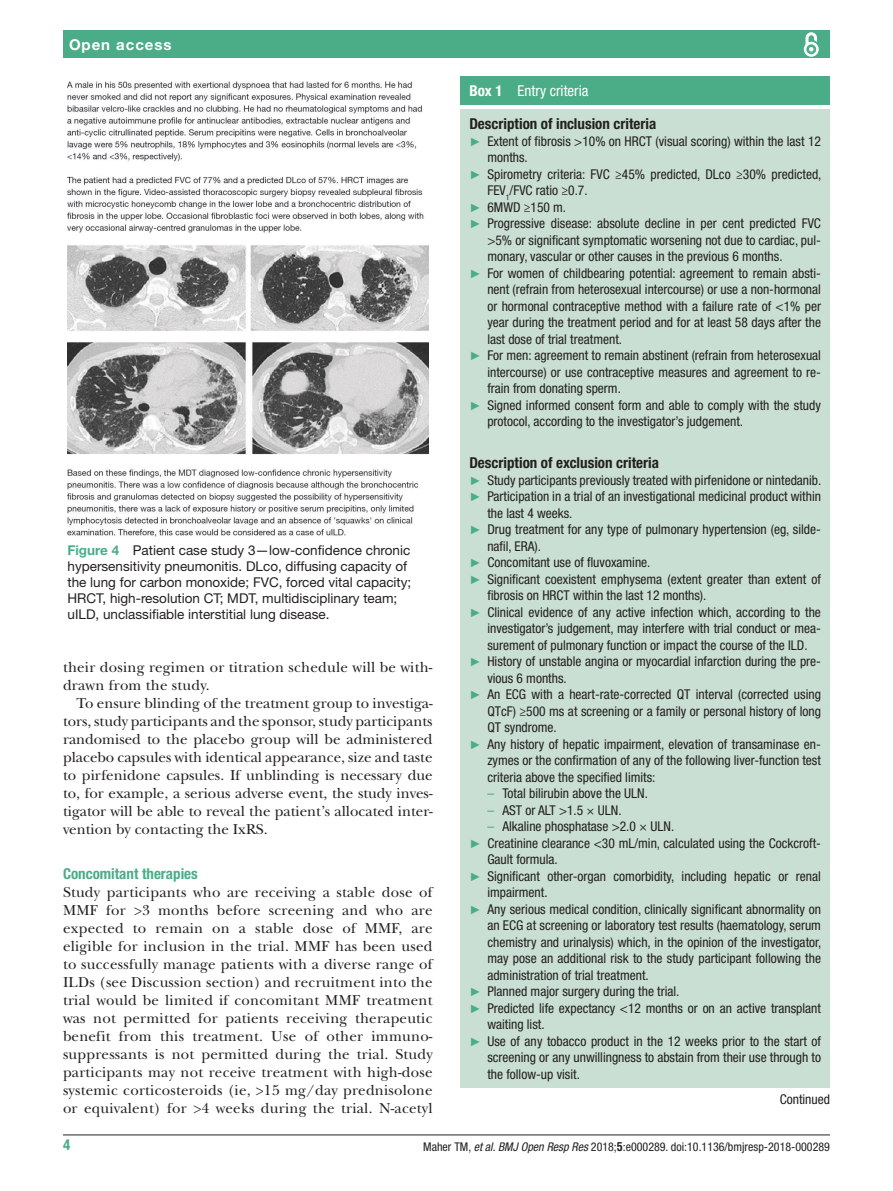
<style>
.page{position:relative;width:893px;height:1191px;background:#fff}
.page>*{position:absolute;margin:0;border:0;box-sizing:border-box;transform-origin:0 0}
.t1{font:15px/18px "New Baskerville";letter-spacing:.015em;color:#231f20;text-align:justify}
.t2{font:700 condensed 15px/32.8px "Helvetica Neue LT Std";color:#231f20}
.t3{font:700 condensed 15px "Helvetica Neue LT Std";color:#4bad87}
.t4{font:700 15px "Helvetica Neue LT Std";letter-spacing:.065em;color:#fff}
.t5{font:condensed 13.5px "Helvetica Neue LT Std";color:#231f20}
.t6{font:13.5px/16.2px "Helvetica Neue LT Std";color:#231f20}
.t7{font:condensed 12px "Helvetica Neue LT Std";color:#231f20}
.s1{font-weight:700;color:#4bad87}
.s2{color:#fff}
.s3{font-weight:400;color:#fff}
.s4{font-family:"Arial";font-stretch:normal;font-size:12px;color:#4bad87}
.s5{color:#4bad87}
.s6{font-style:italic}
.s7{font-family:"Helvetica";font-weight:700}
</style>
<div class="page">
<hr style="left:63px;top:1134px;width:767px;height:1px;background:#231f20">
<div style="left:63px;top:31px;width:767px;height:27px;background:#4bad87"></div>
<svg style="left:803px;top:32px;width:16px;height:25px"></svg>
<div style="left:808px;top:46px;width:7px;height:7px;border:1px solid #4bad87;border-radius:50%"></div>
<img style="left:68px;top:81px;width:360px;height:456px">
<div style="left:460px;top:76px;width:370px;height:29px;background:#4bad87"></div>
<div style="left:460px;top:109px;width:370px;height:979px;background:#c9dfd3"></div>
<p class="t4" style="left:69px;top:35px;width:104px">Open access</p>
<p class="t6" style="left:68px;top:541px;width:345px"><span class="s1">Figure 4</span> Patient case study 3—low-confidence chronic hypersensitivity pneumonitis. DLco, diffusing capacity of the lung for carbon monoxide; FVC, forced vital capacity; HRCT, high-resolution CT; MDT, multidisciplinary team; uILD, unclassifiable interstitial lung disease.</p>
<p class="t1" style="left:63px;top:658px;width:371px">their dosing regimen or titration schedule will be with&shy;drawn from the study.</p>
<p class="t1" style="left:63px;top:694px;width:371px;text-indent:14px">To ensure blinding of the treatment group to investiga&shy;tors, study participants and the sponsor, study participants randomised to the placebo group will be administered placebo capsules with identical appearance, size and taste to pirfenidone capsules. If unblinding is necessary due to, for example, a serious adverse event, the study inves&shy;tigator will be able to reveal the patient’s allocated inter&shy;vention by contacting the IxRS.</p>
<p class="t3" style="left:63px;top:864px;width:136px">Concomitant therapies</p>
<p class="t1" style="left:63px;top:883px;width:371px">Study participants who are receiving a stable dose of MMF for &gt;3 months before screening and who are expected to remain on a stable dose of MMF, are eligible for inclusion in the trial. MMF has been used to successfully manage patients with a diverse range of ILDs (see Discussion section) and recruitment into the trial would be limited if concomitant MMF treatment was not permitted for patients receiving therapeutic benefit from this treatment. Use of other immuno&shy;suppressants is not permitted during the trial. Study participants may not receive treatment with high-dose systemic corticosteroids (ie, &gt;15 mg/day prednisolone or equivalent) for &gt;4 weeks during the trial. N-acetyl</p>
<p class="t2" style="left:469px;top:74px;width:188px"><span class="s2">Box 1</span> <span class="s3">Entry criteria<br></span>Description of inclusion criteria</p>
<p class="t5" style="left:469px;top:133px;width:353px"><span class="s4">►</span> Extent of fibrosis &gt;10% on HRCT (visual scoring) within the last 12</p>
<p class="t5" style="left:487px;top:149px;width:42px">months.</p>
<p class="t5" style="left:469px;top:166px;width:354px"><span class="s4">►</span> Spirometry criteria: FVC ≥45% predicted, DLco ≥30% predicted,</p>
<p class="t5" style="left:487px;top:182px;width:102px">FEV<sub>1</sub>/FVC ratio ≥0.7.</p>
<p class="t5" style="left:469px;top:199px;width:98px"><span class="s4">►</span> 6MWD ≥150 m.</p>
<p class="t5" style="left:469px;top:215px;width:353px"><span class="s4">►</span> Progressive disease: absolute decline in per cent predicted FVC</p>
<p class="t5" style="left:487px;top:232px;width:335px">&gt;5% or significant symptomatic worsening not due to cardiac, pul-</p>
<p class="t5" style="left:487px;top:248px;width:297px">monary, vascular or other causes in the previous 6 months.</p>
<p class="t5" style="left:469px;top:265px;width:353px"><span class="s4">►</span> For women of childbearing potential: agreement to remain absti-</p>
<p class="t5" style="left:487px;top:281px;width:335px">nent (refrain from heterosexual intercourse) or use a non-hormonal</p>
<p class="t5" style="left:487px;top:298px;width:335px">or hormonal contraceptive method with a failure rate of &lt;1% per</p>
<p class="t5" style="left:487px;top:314px;width:335px">year during the treatment period and for at least 58 days after the</p>
<p class="t5" style="left:487px;top:331px;width:136px">last dose of trial treatment.</p>
<p class="t5" style="left:469px;top:347px;width:353px"><span class="s4">►</span> For men: agreement to remain abstinent (refrain from heterosexual</p>
<p class="t5" style="left:487px;top:364px;width:335px">intercourse) or use contraceptive measures and agreement to re-</p>
<p class="t5" style="left:487px;top:380px;width:135px">frain from donating sperm.</p>
<p class="t5" style="left:469px;top:397px;width:353px"><span class="s4">►</span> Signed informed consent form and able to comply with the study</p>
<p class="t5" style="left:487px;top:413px;width:257px">protocol, according to the investigator’s judgement.</p>
<p class="t2" style="left:469px;top:446px;width:191px">Description of exclusion criteria</p>
<p class="t5" style="left:469px;top:472px;width:354px"><span class="s4">►</span> Study participants previously treated with pirfenidone or nintedanib.</p>
<p class="t5" style="left:469px;top:488px;width:353px"><span class="s4">►</span> Participation in a trial of an investigational medicinal product within</p>
<p class="t5" style="left:487px;top:505px;width:87px">the last 4 weeks.</p>
<p class="t5" style="left:469px;top:521px;width:353px"><span class="s4">►</span> Drug treatment for any type of pulmonary hypertension (eg, silde-</p>
<p class="t5" style="left:487px;top:538px;width:55px">nafil, ERA).</p>
<p class="t5" style="left:469px;top:554px;width:183px"><span class="s4">►</span> Concomitant use of fluvoxamine.</p>
<p class="t5" style="left:469px;top:571px;width:353px"><span class="s4">►</span> Significant coexistent emphysema (extent greater than extent of</p>
<p class="t5" style="left:487px;top:587px;width:221px">fibrosis on HRCT within the last 12 months).</p>
<p class="t5" style="left:469px;top:604px;width:353px"><span class="s4">►</span> Clinical evidence of any active infection which, according to the</p>
<p class="t5" style="left:487px;top:620px;width:335px">investigator’s judgement, may interfere with trial conduct or mea-</p>
<p class="t5" style="left:487px;top:637px;width:322px">surement of pulmonary function or impact the course of the ILD.</p>
<p class="t5" style="left:469px;top:653px;width:353px"><span class="s4">►</span> History of unstable angina or myocardial infarction during the pre-</p>
<p class="t5" style="left:487px;top:670px;width:81px">vious 6 months.</p>
<p class="t5" style="left:469px;top:686px;width:353px"><span class="s4">►</span> An ECG with a heart-rate-corrected QT interval (corrected using</p>
<p class="t5" style="left:487px;top:703px;width:335px">QTcF) ≥500 ms at screening or a family or personal history of long</p>
<p class="t5" style="left:487px;top:719px;width:71px">QT syndrome.</p>
<p class="t5" style="left:469px;top:736px;width:353px"><span class="s4">►</span> Any history of hepatic impairment, elevation of transaminase en-</p>
<p class="t5" style="left:487px;top:752px;width:335px">zymes or the confirmation of any of the following liver-function test</p>
<p class="t5" style="left:487px;top:769px;width:170px">criteria above the specified limits:</p>
<p class="t5" style="left:487px;top:785px;width:162px"><span class="s5">–</span> Total bilirubin above the ULN.</p>
<p class="t5" style="left:487px;top:802px;width:136px"><span class="s5">–</span> AST or ALT &gt;1.5 × ULN.</p>
<p class="t5" style="left:487px;top:818px;width:188px"><span class="s5">–</span> Alkaline phosphatase &gt;2.0 × ULN.</p>
<p class="t5" style="left:469px;top:835px;width:353px"><span class="s4">►</span> Creatinine clearance &lt;30 mL/min, calculated using the Cockcroft-</p>
<p class="t5" style="left:487px;top:851px;width:72px">Gault formula.</p>
<p class="t5" style="left:469px;top:868px;width:353px"><span class="s4">►</span> Significant other-organ comorbidity, including hepatic or renal</p>
<p class="t5" style="left:487px;top:884px;width:62px">impairment.</p>
<p class="t5" style="left:469px;top:901px;width:353px"><span class="s4">►</span> Any serious medical condition, clinically significant abnormality on</p>
<p class="t5" style="left:487px;top:917px;width:335px">an ECG at screening or laboratory test results (haematology, serum</p>
<p class="t5" style="left:487px;top:934px;width:336px">chemistry and urinalysis) which, in the opinion of the investigator,</p>
<p class="t5" style="left:487px;top:950px;width:335px">may pose an additional risk to the study participant following the</p>
<p class="t5" style="left:487px;top:967px;width:163px">administration of trial treatment.</p>
<p class="t5" style="left:469px;top:983px;width:212px"><span class="s4">►</span> Planned major surgery during the trial.</p>
<p class="t5" style="left:469px;top:1000px;width:353px"><span class="s4">►</span> Predicted life expectancy &lt;12 months or on an active transplant</p>
<p class="t5" style="left:487px;top:1016px;width:59px">waiting list.</p>
<p class="t5" style="left:469px;top:1033px;width:353px"><span class="s4">►</span> Use of any tobacco product in the 12 weeks prior to the start of</p>
<p class="t5" style="left:487px;top:1049px;width:335px">screening or any unwillingness to abstain from their use through to</p>
<p class="t5" style="left:487px;top:1066px;width:94px">the follow-up visit.</p>
<p class="t5" style="left:780px;top:1091px;width:52px">Continued</p>
<p class="t3" style="left:63px;top:1135px;width:9px">4</p>
<p class="t7" style="left:423px;top:1139px;width:408px">Maher TM, <span class="s6">et al</span>. <span class="s6">BMJ Open Resp Res</span> 2018;<span class="s7">5</span>:e000289. doi:10.1136/bmjresp-2018-000289</p>
</div>
